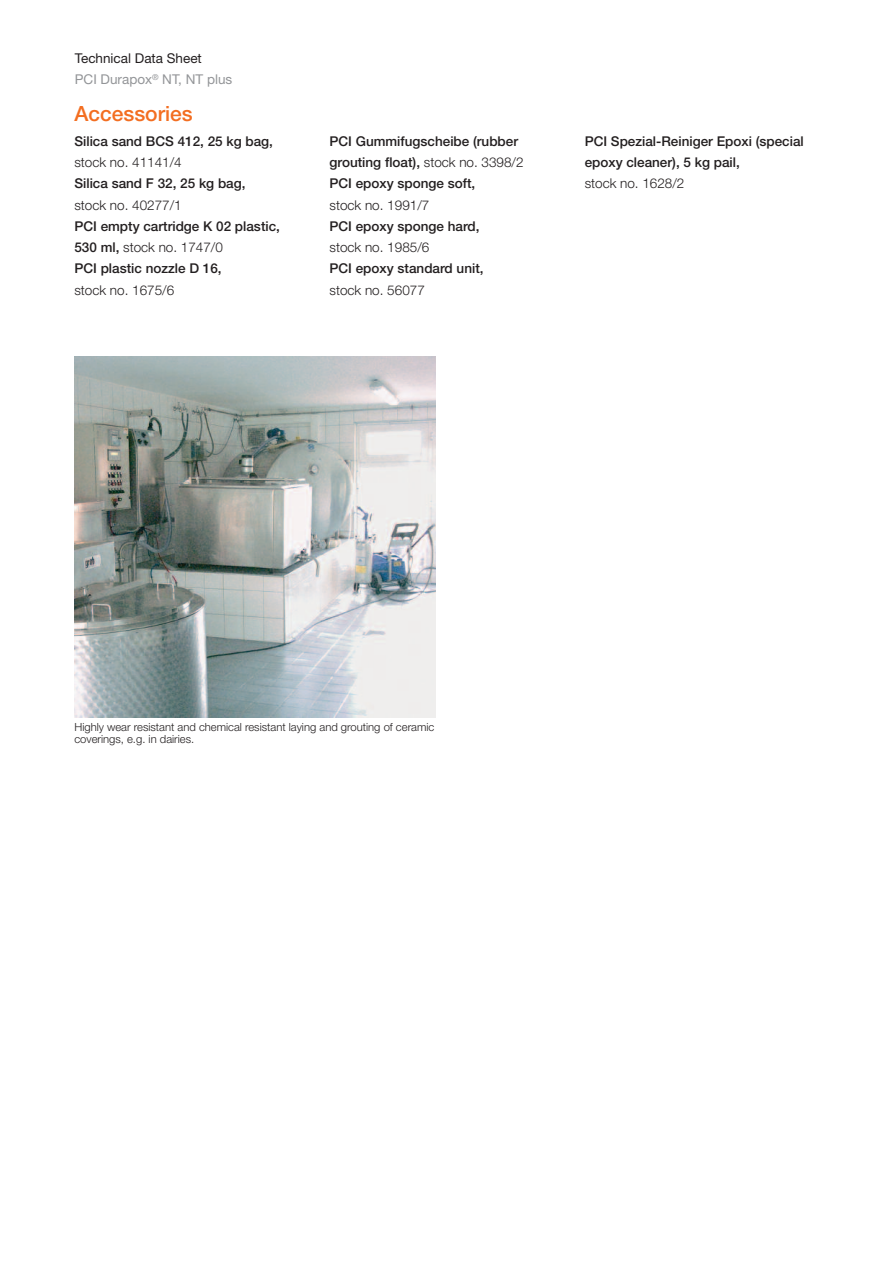
<style>
.page{position:relative;width:893px;height:1263px;background:#fff}
.page>*{position:absolute;margin:0;border:0;box-sizing:border-box;transform-origin:0 0}
.t1{font:500 21px "Helvetica Neue LT Pro";color:#f36e21}
.t2{font:500 13.5px/21.3px "Helvetica Neue LT Pro";color:#231f20}
.t3{font:300 13.5px "Helvetica Neue LT Pro";color:#231f20}
.t4{font:13.5px/21.3px "Helvetica Neue LT Pro";color:#939598}
.t5{font:300 11.25px/12px "Helvetica Neue LT Pro";color:#231f20}
.s1{color:#231f20}
.s2{font-weight:300}
</style>
<div class="page">
<img style="left:74px;top:356px;width:362px;height:361px">
<p class="t4" style="left:75px;top:49px;width:159px"><span class="s1">Technical Data Sheet<br></span>PCI Durapox<sup>®</sup> NT, NT plus</p>
<h1 class="t1" style="left:74px;top:106px;width:120px">Accessories</h1>
<p class="t2" style="left:74px;top:132px;width:200px">Silica sand BCS 412, 25 kg bag,</p>
<p class="t3" style="left:74px;top:157px;width:109px">stock no. 41141/4</p>
<p class="t2" style="left:74px;top:174px;width:173px">Silica sand F 32, 25 kg bag,</p>
<p class="t3" style="left:74px;top:200px;width:109px">stock no. 40277/1</p>
<p class="t2" style="left:74px;top:217px;width:207px">PCI empty cartridge K 02 plastic,<br>530 ml, <span class="s2">stock no. 1747/0<br></span>PCI plastic nozzle D 16,</p>
<p class="t3" style="left:74px;top:285px;width:101px">stock no. 1675/6</p>
<p class="t2" style="left:330px;top:132px;width:196px">PCI Gummifugscheibe (rubber grouting float), <span class="s2">stock no. 3398/2<br></span>PCI epoxy sponge soft,</p>
<p class="t3" style="left:330px;top:200px;width:101px">stock no. 1991/7</p>
<p class="t2" style="left:330px;top:217px;width:152px">PCI epoxy sponge hard,</p>
<p class="t3" style="left:330px;top:242px;width:101px">stock no. 1985/6</p>
<p class="t2" style="left:330px;top:259px;width:156px">PCI epoxy standard unit,</p>
<p class="t3" style="left:330px;top:285px;width:97px">stock no. 56077</p>
<p class="t2" style="left:585px;top:132px;width:221px">PCI Spezial-Reiniger Epoxi (special epoxy cleaner), 5 kg pail,</p>
<p class="t3" style="left:585px;top:179px;width:101px">stock no. 1628/2</p>
<p class="t5" style="left:74px;top:722px;width:361px">Highly wear resistant and chemical resistant laying and grouting of ceramic coverings, e.g. in dairies.</p>
</div>
